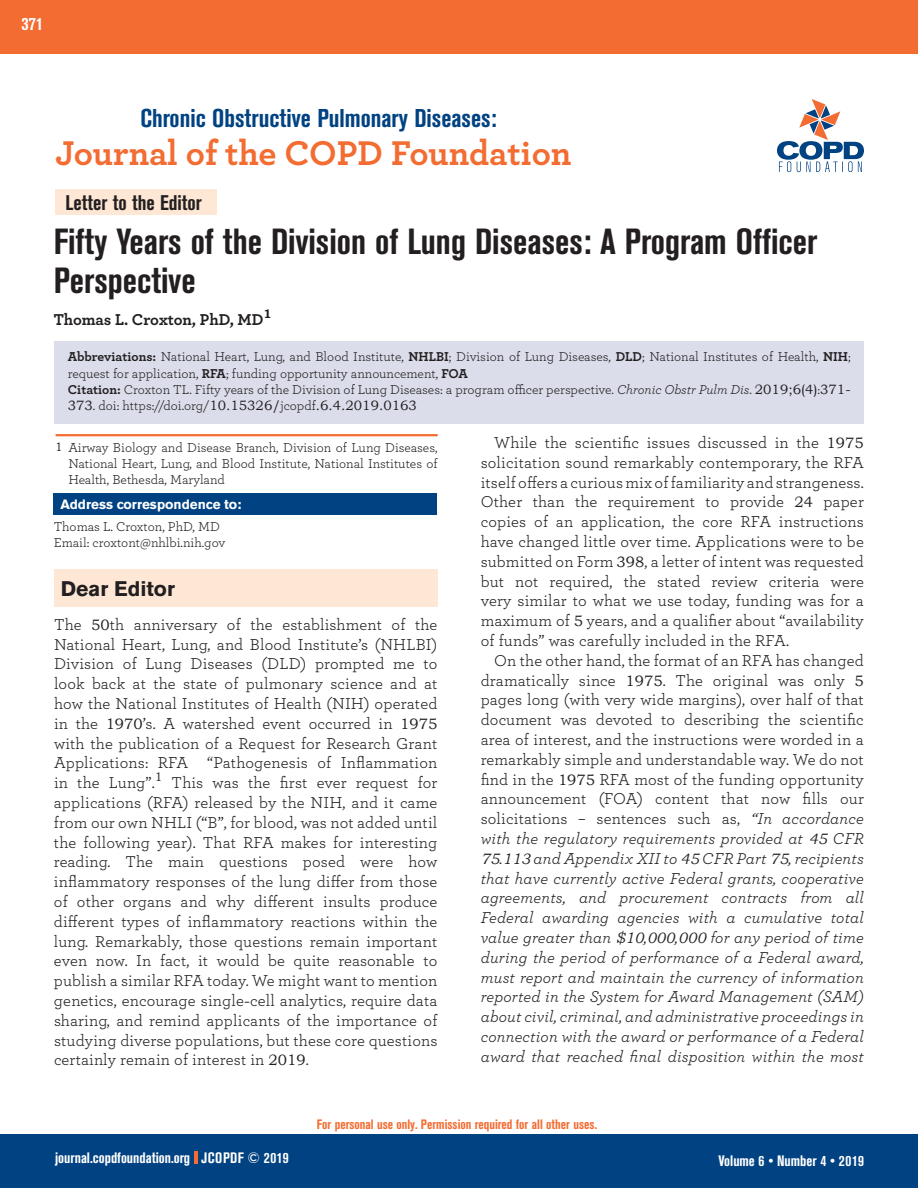
<style>
.page{position:relative;width:918px;height:1188px;background:#fff}
.page>*{position:absolute;margin:0;border:0;box-sizing:border-box;transform-origin:0 0}
.t1{font:700 condensed 36px/39px "Akzidenz Grotesk BE";color:#231f20}
.t2{font:700 36px "Breathe";color:#f36c32}
.t3{font:700 condensed 25.5px "Akzidenz Grotesk BE";color:#004282}
.t4{font:700 condensed 21px "Akzidenz Grotesk BE";color:#231f20}
.t5{font:700 21px "Akzidenz Grotesk BE";color:#231f20}
.t6{font:700 condensed 18px "Akzidenz Grotesk BE";color:#fff}
.t7{font:16.5px/19.8px "Breathe";letter-spacing:.01em;color:#231f20;text-align:justify}
.t8{font:italic 16.5px/19.8px "Breathe";letter-spacing:.01em;color:#231f20;text-align:justify}
.t9{font:700 16.5px "Breathe";letter-spacing:-.005em;color:#231f20}
.t10{font:700 condensed 15px "Akzidenz Grotesk BE";color:#fff}
.t11{font:13.5px/16.2px "Breathe";color:#231f20}
.t12{font:700 condensed 13.5px "Akzidenz Grotesk BE";color:#f36c32}
.t13{font:700 13.5px "Akzidenz Grotesk BE";color:#fff}
.s1{font-weight:700}
.s2{font-style:italic}
.s3{font-family:"Bookman Old Style"}
.s4{font-family:"Bookman Old Style";font-size:12px}
.s5{font-family:"Bookman Old Style";font-size:15px}
.s6{font-style:normal}
.s7{font-family:"Bookman Old Style";font-style:normal;font-size:15px}
</style>
<div class="page">
<div style="left:0;top:1134px;width:918px;height:54px;background:#004282"></div>
<div style="left:0;top:0;width:918px;height:54px;background:#f36c32"></div>
<svg style="left:194px;top:1152px;width:3px;height:12px"></svg>
<svg style="left:777px;top:99px;width:87px;height:73px"></svg>
<div style="left:54px;top:341px;width:810px;height:82px;background:#dbddeb"></div>
<div style="left:55px;top:189px;width:162px;height:25px;background:#fee7d4"></div>
<hr style="left:56px;top:434px;width:382px;height:2px;background:#f36c32">
<div style="left:54px;top:493px;width:383px;height:22px;background:#004282"></div>
<div style="left:54px;top:569px;width:383px;height:38px;background:#fee7d4"></div>
<p class="t6" style="left:21px;top:13px;width:23px">371</p>
<h2 class="t3" style="left:140px;top:104px;width:358px">Chronic Obstructive Pulmonary Diseases:</h2>
<h1 class="t2" style="left:55px;top:125px;width:518px">Journal of the COPD Foundation</h1>
<p class="t4" style="left:66px;top:190px;width:138px">Letter to the Editor</p>
<h1 class="t1" style="left:54px;top:223px;width:765px">Fifty Years of the Division of Lung Diseases: A Program Officer<br>Perspective</h1>
<p class="t9" style="left:54px;top:306px;width:219px">Thomas L. Croxton, PhD, MD<sup>1</sup></p>
<p class="t11" style="left:68px;top:348px;width:784px"><span class="s1">Abbreviations:</span> National Heart, Lung, and Blood Institute, <span class="s1">NHLBI</span>; Division of Lung Diseases, <span class="s1">DLD</span>; National Institutes of Health, <span class="s1">NIH</span>; request for application, <span class="s1">RFA</span>; funding opportunity announcement, <span class="s1">FOA<br>Citation:</span> Croxton TL. Fifty years of the Division of Lung Diseases: a program officer perspective. <span class="s2">Chronic Obstr Pulm Dis</span>. <span class="s3">2019;6(4)</span>:<span class="s3">371- 373</span>. doi: https://doi.org/<span class="s3">10.15326/</span>jcopdf<span class="s3">.6.4.2019.0163</span></p>
<p class="t11" style="left:68px;top:439px;width:371px;text-align:justify;text-indent:-13px"><span class="s4">1</span> Airway Biology and Disease Branch, Division of Lung Diseases, National Heart, Lung, and Blood Institute, National Institutes of Health, Bethesda, Maryland</p>
<p class="t13" style="left:61px;top:496px;width:182px">Address correspondence to:</p>
<p class="t11" style="left:54px;top:518px;width:173px">Thomas L. Croxton, PhD, MD<br>Email: croxtont@nhlbi.nih.gov</p>
<p class="t5" style="left:61px;top:576px;width:116px">Dear Editor</p>
<p class="t7" style="left:54px;top:614px;width:385px">The <span class="s5">50</span>th anniversary of the establishment of the National Heart, Lung, and Blood Institute’s (NHLBI)<br>Division of Lung Diseases (DLD) prompted me to look back at the state of pulmonary science and at how the National Institutes of Health (NIH) operated in the <span class="s5">1970</span>’s. A watershed event occurred in <span class="s5">1975 </span>with the publication of a Request for Research Grant Applications: RFA “Pathogenesis of Inflammation in the Lung”.<sup>1</sup> This was the first ever request for applications (RFA) released by the NIH, and it came from our own NHLI (“B”, for blood, was not added until the following year). That RFA makes for interesting reading. The main questions posed were how inflammatory responses of the lung differ from those of other organs and why different insults produce different types of inflammatory reactions within the lung. Remarkably, those questions remain important even now. In fact, it would be quite reasonable to publish a similar RFA today. We might want to mention genetics, encourage single<span class="s5">-</span>cell analytics, require data sharing, and remind applicants of the importance of studying diverse populations, but these core questions certainly remain of interest in <span class="s5">2019</span>.</p>
<p class="t7" style="left:481px;top:432px;width:385px;text-indent:14px">While the scientific issues discussed in the <span class="s5">1975 </span>solicitation sound remarkably contemporary, the RFA itself offers a curious mix of familiarity and strangeness.<br>Other than the requirement to provide <span class="s5">24</span> paper copies of an application, the core RFA instructions have changed little over time. Applications were to be submitted on Form <span class="s5">398</span>, a letter of intent was requested but not required, the stated review criteria were very similar to what we use today, funding was for a maximum of <span class="s5">5</span> years, and a qualifier about “availability of funds” was carefully included in the RFA.</p>
<p class="t8" style="left:481px;top:650px;width:385px;text-indent:14px"><span class="s6">On the other hand, the format of an RFA has changed dramatically since</span> <span class="s7">1975</span><span class="s6">. The original was only</span> <span class="s7">5 </span><span class="s6">pages long (with very wide margins), over half of that document was devoted to describing the scientific area of interest, and the instructions were worded in a remarkably simple and understandable way. We do not find in the</span> <span class="s7">1975</span> <span class="s6">RFA most of the funding opportunity announcement (FOA) content that now fills our solicitations – sentences such as,</span> “In accordance with the regulatory requirements provided at <span class="s5">45</span> CFR <span class="s5">75</span>.<span class="s5">113</span> and Appendix XII to <span class="s5">45</span> CFR Part <span class="s5">75</span>, recipients that have currently active Federal grants, cooperative agreements, and procurement contracts from all Federal awarding agencies with a cumulative total value greater than <span class="s5">$10</span>,<span class="s5">000</span>,<span class="s5">000</span> for any period of time during the period of performance of a Federal award, must report and maintain the currency of information reported in the System for Award Management (SAM) about civil, criminal, and administrative proceedings in connection with the award or performance of a Federal award that reached final disposition within the most</p>
<p class="t12" style="left:317px;top:1117px;width:282px">For personal use only. Permission required for all other uses.</p>
<p class="t10" style="left:55px;top:1149px;width:235px">journal.copdfoundation.org JCOPDF © 2019</p>
<p class="t10" style="left:719px;top:1152px;width:147px">Volume 6 • Number 4 • 2019</p>
</div>
